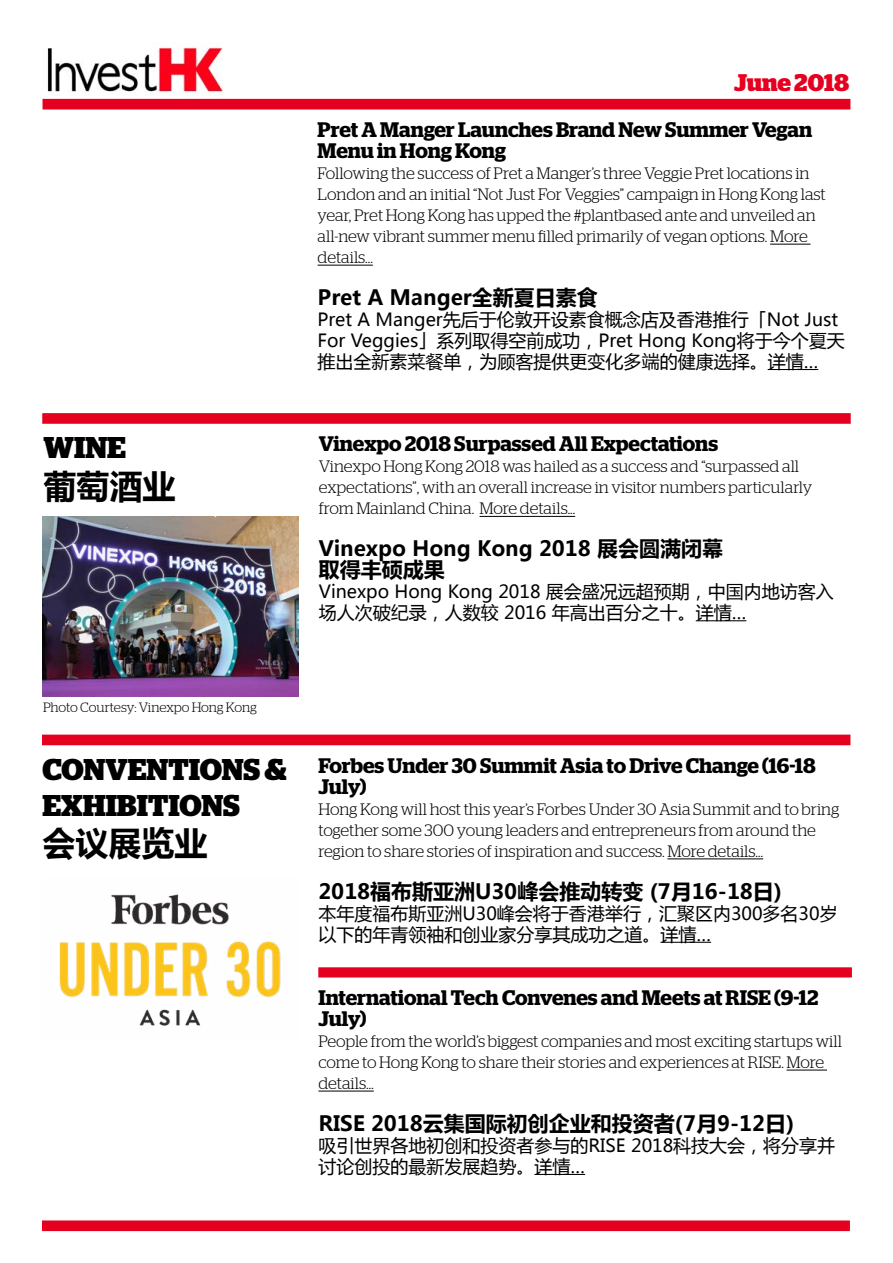
<style>
.page{position:relative;width:893px;height:1263px;background:#fff}
.page>*{position:absolute;margin:0;border:0;box-sizing:border-box;transform-origin:0 0}
.t1{font:700 33px "Microsoft Ya Hei";color:#000}
.t2{font:700 30px/36px "Stag";color:#000}
.t3{font:700 24px "Stag";color:#e60020}
.t4{font:600 21px/21px "Stag";color:#000}
.t5{font:700 21px/21px "Microsoft Ya Hei";color:#000}
.t6{font:18px/21px "Microsoft Ya Hei";color:#000}
.t7{font:300 16.5px/21px "Stag";color:#000}
.t8{font:300 13.5px "Stag";letter-spacing:-.01em;color:#000}
</style>
<div class="page">
<img style="left:47px;top:45px;width:176px;height:51px">
<div style="left:43px;top:99px;width:807px;height:10px;background:#e60020"></div>
<div style="left:42px;top:1220px;width:808px;height:11px;background:#e60020;border:2px solid #e60020"></div>
<hr style="left:480px;top:516px;width:95px;height:1px;background:#000">
<hr style="left:696px;top:620px;width:50px;height:1px;background:#000">
<hr style="left:667px;top:859px;width:96px;height:1px;background:#000">
<hr style="left:660px;top:942px;width:51px;height:1px;background:#000">
<div style="left:42px;top:735px;width:808px;height:10px;background:#e60020"></div>
<hr style="left:786px;top:1070px;width:41px;height:1px;background:#000">
<hr style="left:318px;top:1091px;width:56px;height:1px;background:#000">
<hr style="left:534px;top:1174px;width:51px;height:1px;background:#000">
<div style="left:318px;top:967px;width:534px;height:10px;background:#e60020;border:1px solid #e60020"></div>
<hr style="left:770px;top:244px;width:40px;height:1px;background:#000">
<hr style="left:318px;top:265px;width:55px;height:1px;background:#000">
<hr style="left:768px;top:369px;width:50px;height:1px;background:#000">
<div style="left:42px;top:413px;width:809px;height:11px;background:#e60020;border:2px solid #e60020"></div>
<img style="left:42px;top:517px;width:257px;height:179px">
<img style="left:59px;top:894px;width:222px;height:132px">
<h2 class="t2" style="left:44px;top:430px;width:84px">WINE</h2>
<h1 class="t1" style="left:44px;top:463px;width:133px">葡萄酒业</h1>
<h3 class="t3" style="left:734px;top:69px;width:117px">June 2018</h3>
<p class="t4" style="left:318px;top:119px;width:496px">Pret A Manger Launches Brand New Summer Vegan<br>Menu in Hong Kong</p>
<p class="t7" style="left:318px;top:162px;width:510px">Following the success of Pret a Manger’s three Veggie Pret locations in London and an initial “Not Just For Veggies” campaign in Hong Kong last year, Pret Hong Kong has upped the #plantbased ante and unveiled an all-new vibrant summer menu filled primarily of vegan options. More details...</p>
<p class="t5" style="left:318px;top:286px;width:282px">Pret A Manger全新夏日素食</p>
<p class="t6" style="left:318px;top:308px;width:529px">Pret A Manger先后于伦敦开设素食概念店及香港推行「Not Just<br>For Veggies」系列取得空前成功，Pret Hong Kong将于今个夏天推出全新素菜餐单，为顾客提供更变化多端的健康选择。详情…</p>
<p class="t4" style="left:319px;top:433px;width:401px">Vinexpo 2018 Surpassed All Expectations</p>
<p class="t7" style="left:319px;top:456px;width:495px">Vinexpo Hong Kong 2018 was hailed as a success and “surpassed all expectations”, with an overall increase in visitor numbers particularly from Mainland China. More details...</p>
<p class="t5" style="left:319px;top:537px;width:406px">Vinexpo Hong Kong 2018 展会圆满闭幕取得丰硕成果</p>
<p class="t6" style="left:319px;top:581px;width:517px">Vinexpo Hong Kong 2018 展会盛况远超预期，中国内地访客入场人次破纪录，人数较 2016 年高出百分之十。详情…</p>
<p class="t8" style="left:43px;top:700px;width:215px">Photo Courtesy: Vinexpo Hong Kong</p>
<h2 class="t2" style="left:43px;top:751px;width:246px">CONVENTIONS &amp;<br>EXHIBITIONS</h2>
<h1 class="t1" style="left:43px;top:820px;width:166px">会议展览业</h1>
<p class="t4" style="left:318px;top:755px;width:499px">Forbes Under 30 Summit Asia to Drive Change (16-18<br>July)</p>
<p class="t7" style="left:318px;top:798px;width:522px">Hong Kong will host this year’s Forbes Under 30 Asia Summit and to bring together some 300 young leaders and entrepreneurs from around the region to share stories of inspiration and success. More details…</p>
<p class="t5" style="left:318px;top:880px;width:465px">2018福布斯亚洲U30峰会推动转变 (7月16-18日)</p>
<p class="t6" style="left:318px;top:902px;width:521px">本年度福布斯亚洲U30峰会将于香港举行，汇聚区内300多名30岁以下的年青领袖和创业家分享其成功之道。详情…</p>
<p class="t4" style="left:318px;top:987px;width:502px">International Tech Convenes and Meets at RISE (9-12<br>July)</p>
<p class="t7" style="left:318px;top:1030px;width:525px">People from the world’s biggest companies and most exciting startups will come to Hong Kong to share their stories and experiences at RISE. More details…</p>
<p class="t5" style="left:318px;top:1112px;width:477px">RISE 2018云集国际初创企业和投资者(7月9-12日)</p>
<p class="t6" style="left:318px;top:1134px;width:518px">吸引世界各地初创和投资者参与的RISE 2018科技大会，将分享并讨论创投的最新发展趋势。详情…</p>
</div>
